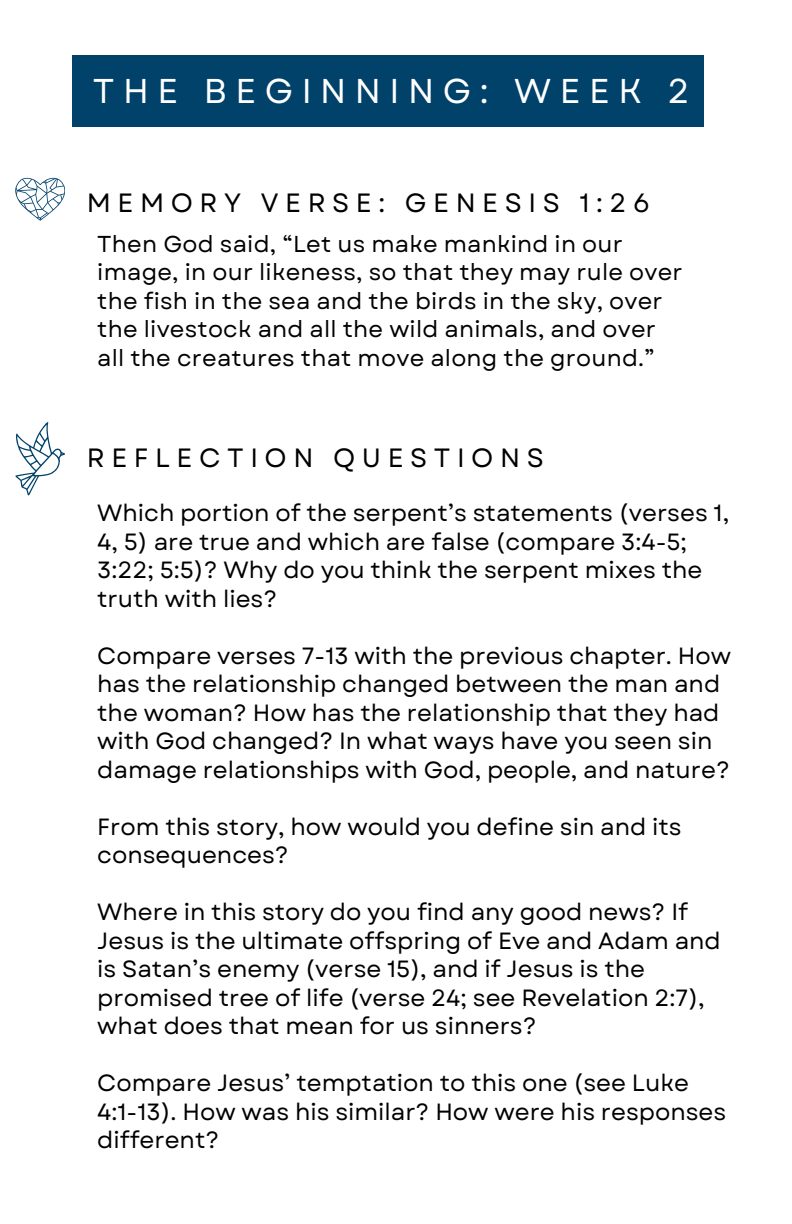
<style>
.page{position:relative;width:792px;height:1224px;background:#fff}
.page>*{position:absolute;margin:0;border:0;box-sizing:border-box;transform-origin:0 0}
.t1{font:34.4px "Garet";letter-spacing:.25em;color:#fff}
.t2{font:26.4px "Garet";letter-spacing:.25em;color:#000}
.t3{font:23.4px/28.4px "Garet";color:#000}
.t4{font:23px/28.4px "Garet";letter-spacing:.01em;color:#000}
</style>
<div class="page">
<div style="left:72px;top:55px;width:632px;height:72px;background:#00426a"></div>
<svg style="left:15px;top:178px;width:50px;height:43px"></svg>
<svg style="left:15px;top:422px;width:50px;height:74px"></svg>
<p class="t1" style="left:93px;top:66px;width:598px">THE BEGINNING: WEEK 2</p>
<p class="t2" style="left:87px;top:183px;width:565px">MEMORY VERSE: GENESIS 1:26</p>
<p class="t4" style="left:97px;top:230px;width:587px">Then God said, “Let us make mankind in our image, in our likeness, so that they may rule over the fish in the sea and the birds in the sky, over the livestock and all the wild animals, and over all the creatures that move along the ground.”</p>
<h1 class="t2" style="left:87px;top:438px;width:458px">REFLECTION QUESTIONS</h1>
<h2 class="t3" style="left:97px;top:499px;width:633px">Which portion of the serpent’s statements (verses 1, 4, 5) are true and which are false (compare 3:4-5; 3:22; 5:5)? Why do you think the serpent mixes the truth with lies?</h2>
<p class="t3" style="left:97px;top:642px;width:635px">Compare verses 7-13 with the previous chapter. How has the relationship changed between the man and the woman? How has the relationship that they had with God changed? In what ways have you seen sin damage relationships with God, people, and nature?</p>
<p class="t3" style="left:97px;top:813px;width:586px">From this story, how would you define sin and its consequences?</p>
<h2 class="t3" style="left:97px;top:898px;width:625px">Where in this story do you find any good news? If Jesus is the ultimate offspring of Eve and Adam and is Satan’s enemy (verse 15), and if Jesus is the promised tree of life (verse 24; see Revelation 2:7), what does that mean for us sinners?</h2>
<p class="t3" style="left:97px;top:1069px;width:631px">Compare Jesus’ temptation to this one (see Luke<br>4:1-13). How was his similar? How were his responses different?</p>
</div>
